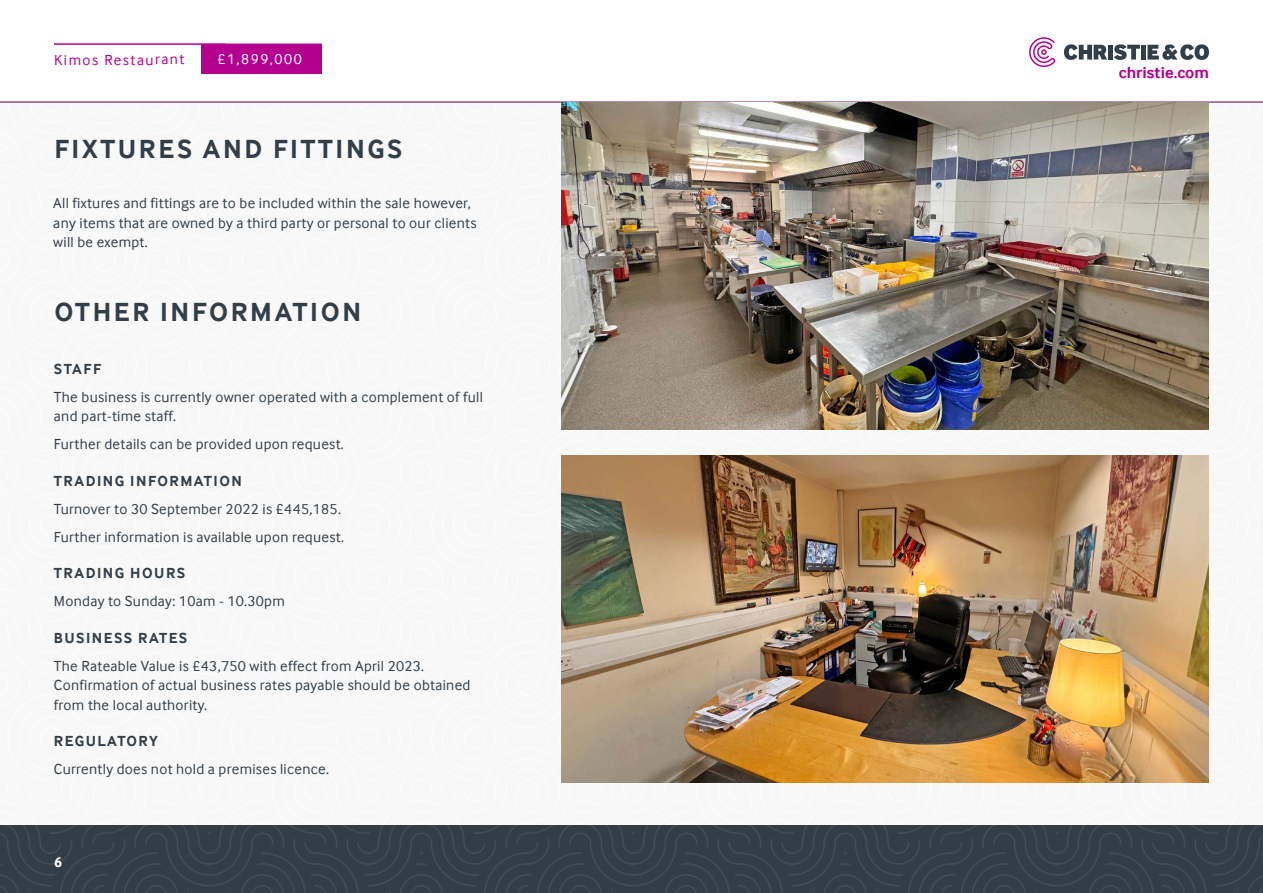
<style>
.page{position:relative;width:1263px;height:893px;background:#fff}
.page>*{position:absolute;margin:0;border:0;box-sizing:border-box;transform-origin:0 0}
.t1{font:700 27px "Inter Face";letter-spacing:.1em;color:#323e48}
.t2{font:700 16.5px "Inter Face";color:#b4008e}
.t3{font:15px/19.5px "Inter Face";letter-spacing:.02em;color:#323e48}
.t4{font:700 15px "Inter Face";letter-spacing:.1em;color:#323e48}
.t5{font:15px "Inter Face";letter-spacing:.095em;color:#b4008e}
.t6{font:15px "Inter Face";letter-spacing:.095em;color:#fff}
.t7{font:700 15px "Inter Face";color:#fff}
</style>
<div class="page">
<img style="left:0;top:825px;width:1263px;height:68px">
<svg style="left:1029px;top:37px;width:26px;height:30px"></svg>
<svg style="left:1064px;top:44px;width:43px;height:16px"></svg>
<div style="left:1108px;top:45px;width:5px;height:15px;background:#323e48"></div>
<svg style="left:1114px;top:44px;width:26px;height:16px"></svg>
<div style="left:1141px;top:45px;width:5px;height:15px;background:#323e48"></div>
<svg style="left:1147px;top:44px;width:62px;height:16px"></svg>
<div style="left:0;top:102px;width:1263px;height:723px;background:#f8f8f8"></div>
<hr style="left:0;top:102px;width:1263px;height:1px;background:#5a0046">
<img style="left:561px;top:455px;width:648px;height:327px">
<img style="left:561px;top:102px;width:648px;height:328px">
<div style="left:202px;top:44px;width:120px;height:29px;background:#b4008e"></div>
<hr style="left:54px;top:44px;width:268px;height:1px;background:#b4008e">
<p class="t5" style="left:54px;top:51px;width:132px">Kimos Restaurant</p>
<p class="t6" style="left:217px;top:51px;width:86px">£1,899,000</p>
<h1 class="t1" style="left:54px;top:133px;width:349px">FIXTURES AND FITTINGS</h1>
<p class="t3" style="left:53px;top:194px;width:425px">All fixtures and fittings are to be included within the sale however, any items that are owned by a third party or personal to our clients will be exempt.</p>
<h1 class="t1" style="left:54px;top:297px;width:308px">OTHER INFORMATION</h1>
<p class="t4" style="left:54px;top:360px;width:49px">STAFF</p>
<p class="t3" style="left:54px;top:387px;width:431px">The business is currently owner operated with a complement of full and part-time staff.</p>
<p class="t3" style="left:54px;top:434px;width:291px">Further details can be provided upon request.</p>
<p class="t4" style="left:54px;top:472px;width:190px">TRADING INFORMATION</p>
<p class="t3" style="left:54px;top:495px;width:292px;line-height:28px">Turnover to 30 September 2022 is £445,185.<br>Further information is available upon request.</p>
<p class="t4" style="left:54px;top:565px;width:133px">TRADING HOURS</p>
<p class="t3" style="left:54px;top:591px;width:232px">Monday to Sunday: 10am - 10.30pm</p>
<p class="t4" style="left:54px;top:629px;width:135px">BUSINESS RATES</p>
<p class="t3" style="left:54px;top:656px;width:418px">The Rateable Value is £43,750 with effect from April 2023.<br>Confirmation of actual business rates payable should be obtained from the local authority.</p>
<p class="t4" style="left:54px;top:733px;width:105px">REGULATORY</p>
<p class="t3" style="left:54px;top:759px;width:277px">Currently does not hold a premises licence.</p>
<p class="t7" style="left:54px;top:853px;width:10px">6</p>
<p class="t2" style="left:1119px;top:63px;width:92px">christie.com</p>
</div>
